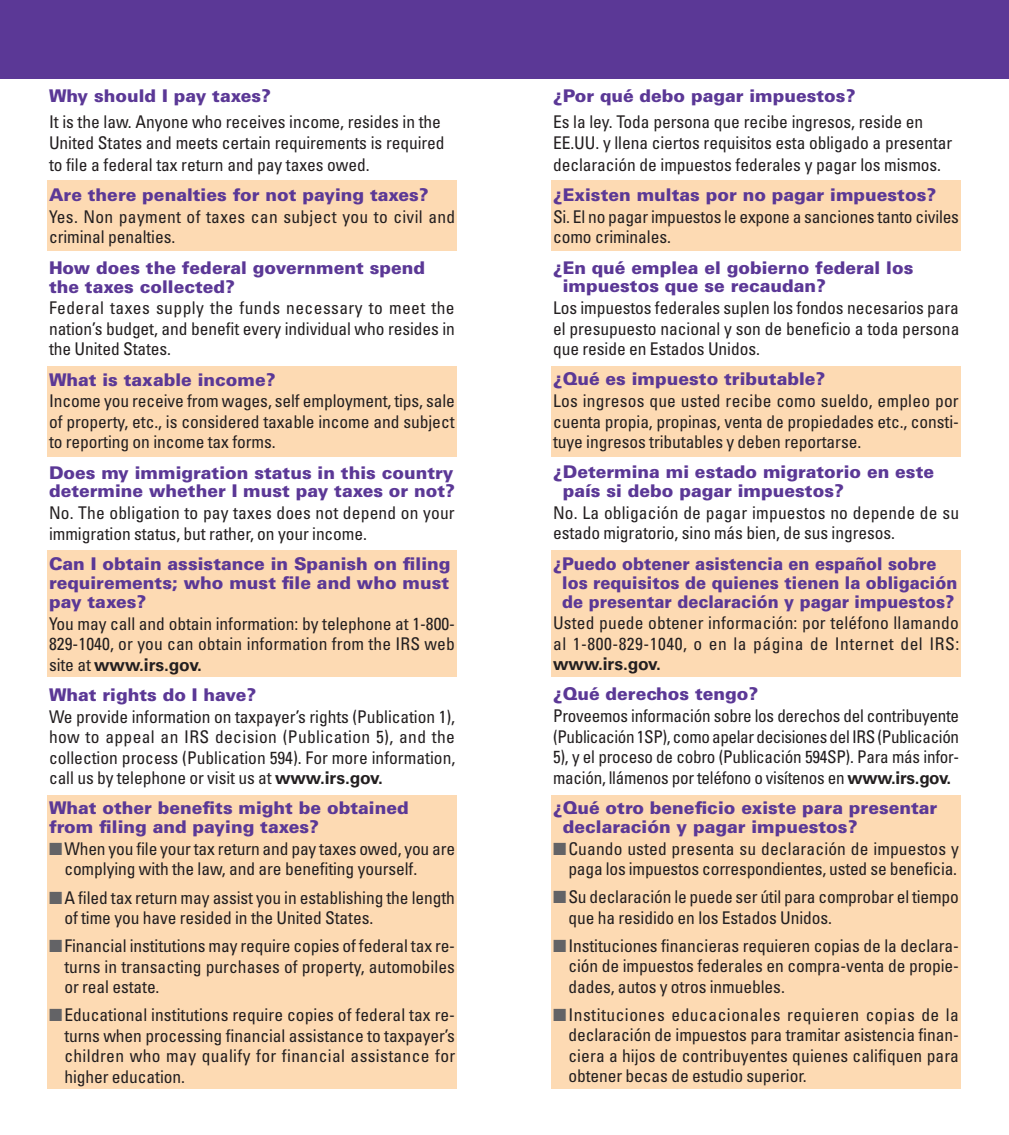
<style>
.page{position:relative;width:1009px;height:1135px;background:#fff}
.page>*{position:absolute;margin:0;border:0;box-sizing:border-box;transform-origin:0 0}
.answers{font:condensed 17.5px/20.5px "Univers";letter-spacing:-.005em;color:#231f20;text-align:justify}
.questions_4346-B{font:900 17.5px/18.9px "Univers";color:#5b3896}
.questions_4346-B-2{font:900 17.5px/18.9px "Univers";color:#5b3896;scale:.94 1}
.answers-2{font:condensed 17.5px/20.5px "Univers";letter-spacing:.02em;color:#231f20}
.s1{font-weight:700;font-stretch:normal}
</style>
<div class="page">
<div style="left:551px;top:550px;width:410px;height:126px;background:#fddab3"></div>
<div style="left:551px;top:794px;width:410px;height:294px;background:#fddab3"></div>
<div style="left:551px;top:366px;width:410px;height:90px;background:#fddab3"></div>
<div style="left:551px;top:180px;width:410px;height:71px;background:#fddab3"></div>
<div style="left:47px;top:550px;width:410px;height:126px;background:#fddab3"></div>
<div style="left:47px;top:794px;width:410px;height:294px;background:#fddab3"></div>
<div style="left:47px;top:366px;width:410px;height:90px;background:#fddab3"></div>
<div style="left:47px;top:180px;width:410px;height:71px;background:#fddab3"></div>
<div style="left:0;top:0;width:1009px;height:79px;background:#5b3896"></div>
<p class="questions_4346-B" style="left:49px;top:86px;width:223px">Why should I pay taxes?</p>
<p class="answers" style="left:49px;top:110px;width:397px;line-height:21.5px;text-align:left">It is the law. Anyone who receives income, resides in the<br>United States and meets certain requirements is required to file a federal tax return and pay taxes owed.</p>
<p class="questions_4346-B" style="left:49px;top:185px;width:381px">Are there penalties for not paying taxes?</p>
<p class="answers-2" style="left:49px;top:206px;width:408px">Yes. Non payment of taxes can subject you to civil and criminal penalties.</p>
<p class="questions_4346-B" style="left:49px;top:257px;width:378px">How does the federal government spend the taxes collected?</p>
<p class="answers" style="left:49px;top:297px;width:408px">Federal taxes supply the funds necessary to meet the nation’s budget, and benefit every individual who resides in the United States.</p>
<p class="questions_4346-B" style="left:49px;top:369px;width:228px">What is taxable income?</p>
<p class="answers" style="left:49px;top:390px;width:407px">Income you receive from wages, self employment, tips, sale of property, etc., is considered taxable income and subject to reporting on income tax forms.</p>
<p class="questions_4346-B" style="left:49px;top:462px;width:407px">Does my immigration status in this country determine whether I must pay taxes or not?</p>
<p class="answers" style="left:49px;top:502px;width:407px">No. The obligation to pay taxes does not depend on your immigration status, but rather, on your income.</p>
<p class="questions_4346-B" style="left:49px;top:554px;width:403px;text-align:justify">Can I obtain assistance in Spanish on filing requirements; who must file and who must pay taxes?</p>
<p class="answers" style="left:49px;top:612px;width:407px">You may call and obtain information: by telephone at 1-800- 829-1040, or you can obtain information from the IRS web site at <span class="s1">www.irs.gov.</span></p>
<p class="questions_4346-B" style="left:49px;top:684px;width:209px">What rights do I have?</p>
<p class="answers" style="left:49px;top:705px;width:408px">We provide information on taxpayer’s rights (Publication 1), how to appeal an IRS decision (Publication 5), and the collection process (Publication 594). For more information, call us by telephone or visit us at <span class="s1">www.irs.gov.</span></p>
<p class="questions_4346-B" style="left:49px;top:798px;width:361px">What other benefits might be obtained from filing and paying taxes?</p>
<p class="answers" style="left:64px;top:838px;width:392px">When you file your tax return and pay taxes owed, you are complying with the law, and are benefiting yourself.</p>
<p class="answers" style="left:64px;top:886px;width:392px">A filed tax return may assist you in establishing the length of time you have resided in the United States.</p>
<p class="answers" style="left:64px;top:935px;width:392px">Financial institutions may require copies of federal tax re&shy;turns in transacting purchases of property, automobiles or real estate.</p>
<p class="answers" style="left:64px;top:1003px;width:393px">Educational institutions require copies of federal tax re&shy;turns when processing financial assistance to taxpayer’s children who may qualify for financial assistance for higher education.</p>
<p class="questions_4346-B" style="left:553px;top:86px;width:304px">¿Por qué debo pagar impuestos?</p>
<p class="answers" style="left:553px;top:110px;width:401px;line-height:21.5px;text-align:left">Es la ley. Toda persona que recibe ingresos, reside en<br>EE.UU. y llena ciertos requisitos esta obligado a presentar declaración de impuestos federales y pagar los mismos.</p>
<p class="questions_4346-B" style="left:553px;top:185px;width:385px">¿Existen multas por no pagar impuestos?</p>
<p class="answers" style="left:553px;top:206px;width:407px">Si. El no pagar impuestos le expone a sanciones tanto civiles como criminales.</p>
<p class="questions_4346-B" style="left:563px;top:257px;width:352px;text-indent:-10px">¿En qué emplea el gobierno federal los impuestos que se recaudan?</p>
<p class="answers" style="left:553px;top:297px;width:408px">Los impuestos federales suplen los fondos necesarios para el presupuesto nacional y son de beneficio a toda persona que reside en Estados Unidos.</p>
<p class="questions_4346-B" style="left:553px;top:369px;width:274px">¿Qué es impuesto tributable?</p>
<p class="answers" style="left:553px;top:390px;width:408px">Los ingresos que usted recibe como sueldo, empleo por cuenta propia, propinas, venta de propiedades etc., consti&shy;tuye ingresos tributables y deben reportarse.</p>
<p class="questions_4346-B" style="left:563px;top:462px;width:373px;text-indent:-10px">¿Determina mi estado migratorio en este país si debo pagar impuestos?</p>
<p class="answers" style="left:553px;top:502px;width:408px">No. La obligación de pagar impuestos no depende de su estado migratorio, sino más bien, de sus ingresos.</p>
<p class="questions_4346-B-2" style="left:562px;top:553px;width:422px;text-indent:-9px">¿Puedo obtener asistencia en español sobre los requisitos de quienes tienen la obligación de presentar declaración y pagar impuestos?</p>
<p class="answers" style="left:553px;top:612px;width:408px">Usted puede obtener información: por teléfono llamando al 1-800-829-1040, o en la página de Internet del IRS: <span class="s1">www.irs.gov.</span></p>
<p class="questions_4346-B" style="left:553px;top:684px;width:207px">¿Qué derechos tengo?</p>
<p class="answers" style="left:553px;top:705px;width:408px">Proveemos información sobre los derechos del contribuyente (Publicación 1SP), como apelar decisiones del IRS (Publicación 5), y el proceso de cobro (Publicación 594SP). Para más infor&shy;mación, llámenos por teléfono o visítenos en <span class="s1">www.irs.gov.</span></p>
<p class="questions_4346-B" style="left:563px;top:797px;width:376px;text-indent:-10px">¿Qué otro beneficio existe para presentar declaración y pagar impuestos?</p>
<p class="answers" style="left:568px;top:837px;width:392px">Cuando usted presenta su declaración de impuestos y paga los impuestos correspondientes, usted se beneficia.</p>
<p class="answers" style="left:568px;top:886px;width:392px">Su declaración le puede ser útil para comprobar el tiempo que ha residido en los Estados Unidos.</p>
<p class="answers" style="left:568px;top:934px;width:392px">Instituciones financieras requieren copias de la declara&shy;ción de impuestos federales en compra-venta de propie&shy;dades, autos y otros inmuebles.</p>
<p class="answers" style="left:568px;top:1003px;width:392px">Instituciones educacionales requieren copias de la declaración de impuestos para tramitar asistencia finan&shy;ciera a hijos de contribuyentes quienes califiquen para obtener becas de estudio superior.</p>
</div>
